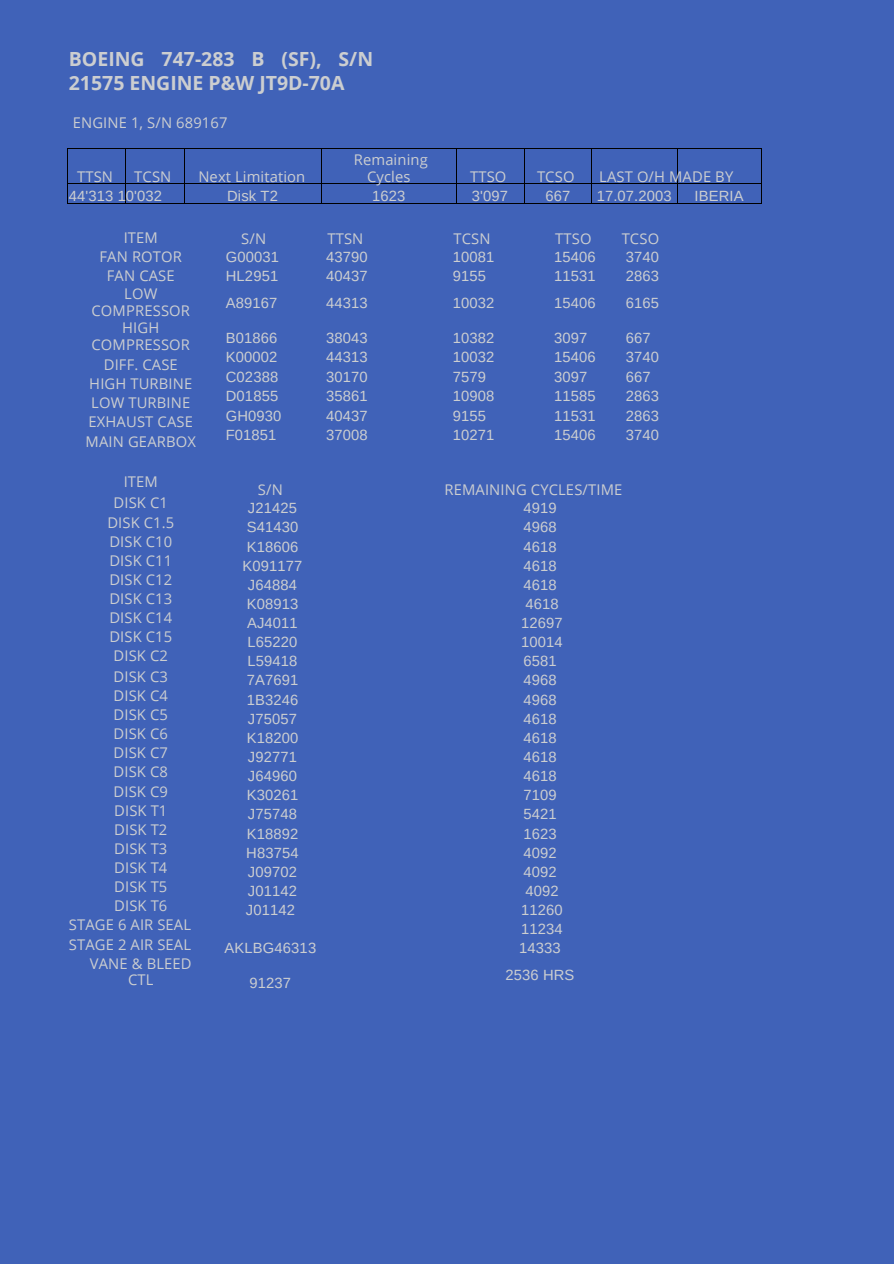
<style>
.page{position:relative;width:894px;height:1264px;background:#fff}
.page>*{position:absolute;margin:0;border:0;box-sizing:border-box;transform-origin:0 0}
.t1{font:700 19.5px/24.8px "Open Sans";color:#ccced0}
.t2{font:14.7px/19.2px "Arimo";letter-spacing:.01em;color:#ccced0}
.t3{font:14.7px/19.2px "Open Sans";letter-spacing:.01em;color:#ccced0;text-align:center}
</style>
<div class="page">
<div style="left:0;top:0;width:893px;height:1263px;background:#4062b8"></div>
<hr style="left:69px;top:148px;width:56px;height:1px;background:#000">
<hr style="left:127px;top:148px;width:57px;height:1px;background:#000">
<hr style="left:185px;top:148px;width:136px;height:1px;background:#000">
<hr style="left:322px;top:148px;width:134px;height:1px;background:#000">
<hr style="left:457px;top:148px;width:67px;height:1px;background:#000">
<hr style="left:525px;top:148px;width:66px;height:1px;background:#000">
<hr style="left:592px;top:148px;width:85px;height:1px;background:#000">
<hr style="left:678px;top:148px;width:82px;height:1px;background:#000">
<hr style="left:67px;top:148px;width:1px;height:35px;background:#000">
<hr style="left:125px;top:148px;width:1px;height:35px;background:#000">
<hr style="left:184px;top:148px;width:1px;height:35px;background:#000">
<hr style="left:321px;top:148px;width:1px;height:35px;background:#000">
<hr style="left:456px;top:148px;width:1px;height:35px;background:#000">
<hr style="left:524px;top:148px;width:1px;height:35px;background:#000">
<hr style="left:591px;top:148px;width:1px;height:35px;background:#000">
<hr style="left:677px;top:148px;width:1px;height:35px;background:#000">
<hr style="left:760px;top:148px;width:1px;height:35px;background:#000">
<hr style="left:68px;top:183px;width:57px;height:1px;background:#000">
<hr style="left:126px;top:183px;width:58px;height:1px;background:#000">
<hr style="left:184px;top:183px;width:137px;height:1px;background:#000">
<hr style="left:322px;top:183px;width:134px;height:1px;background:#000">
<hr style="left:457px;top:183px;width:67px;height:1px;background:#000">
<hr style="left:524px;top:183px;width:67px;height:1px;background:#000">
<hr style="left:592px;top:183px;width:85px;height:1px;background:#000">
<hr style="left:677px;top:183px;width:83px;height:1px;background:#000">
<svg style="left:67px;top:183px;width:1px;height:21px"></svg>
<hr style="left:68px;top:203px;width:57px;height:1px;background:#000">
<svg style="left:125px;top:183px;width:1px;height:21px"></svg>
<hr style="left:126px;top:203px;width:58px;height:1px;background:#000">
<svg style="left:184px;top:184px;width:1px;height:19px"></svg>
<hr style="left:184px;top:203px;width:137px;height:1px;background:#000">
<svg style="left:321px;top:183px;width:1px;height:21px"></svg>
<hr style="left:322px;top:203px;width:134px;height:1px;background:#000">
<svg style="left:456px;top:183px;width:1px;height:21px"></svg>
<hr style="left:457px;top:203px;width:67px;height:1px;background:#000">
<svg style="left:524px;top:184px;width:1px;height:19px"></svg>
<hr style="left:524px;top:203px;width:67px;height:1px;background:#000">
<svg style="left:591px;top:183px;width:1px;height:21px"></svg>
<hr style="left:592px;top:203px;width:85px;height:1px;background:#000">
<svg style="left:677px;top:184px;width:1px;height:19px"></svg>
<hr style="left:677px;top:203px;width:83px;height:1px;background:#000">
<h1 class="t1" style="left:69px;top:46px;width:306px">BOEING 747-283 B (SF), S/N<br>21575 ENGINE P&amp;W JT9D-70A</h1>
<p class="t3" style="left:73px;top:113px;width:156px">ENGINE 1, S/N 689167</p>
<p class="t3" style="left:77px;top:167px;width:37px">TTSN</p>
<p class="t3" style="left:134px;top:167px;width:39px">TCSN</p>
<p class="t3" style="left:198px;top:167px;width:108px">Next Limitation</p>
<p class="t3" style="left:354px;top:151px;width:75px;line-height:16.8px">Remaining<br>Cycles</p>
<p class="t3" style="left:470px;top:167px;width:38px">TTSO</p>
<p class="t3" style="left:537px;top:167px;width:39px">TCSO</p>
<p class="t3" style="left:599px;top:167px;width:135px">LAST O/H MADE BY</p>
<h2 class="t2" style="left:69px;top:186px;width:95px">44'313 10'032</h2>
<p class="t2" style="left:227px;top:186px;width:52px">Disk T2</p>
<h2 class="t2" style="left:372px;top:186px;width:35px">1623</h2>
<h2 class="t2" style="left:472px;top:186px;width:38px">3'097</h2>
<p class="t2" style="left:545px;top:186px;width:26px">667</p>
<p class="t2" style="left:596px;top:186px;width:76px">17.07.2003</p>
<p class="t2" style="left:694px;top:186px;width:51px">IBERIA</p>
<p class="t3" style="left:91px;top:228px;width:100px;line-height:17.9px">ITEM<br>FAN ROTOR<br>FAN CASE<br>LOW<br>COMPRESSOR<br>HIGH<br>COMPRESSOR</p>
<p class="t3" style="left:86px;top:354px;width:112px">DIFF. CASE<br>HIGH TURBINE<br>LOW TURBINE<br>EXHAUST CASE<br>MAIN GEARBOX</p>
<p class="t3" style="left:114px;top:470px;width:56px;line-height:21.3px">ITEM<br>DISK C1</p>
<p class="t3" style="left:107px;top:512px;width:68px;text-align:left">DISK C1.5<br>DISK C10</p>
<p class="t3" style="left:109px;top:550px;width:64px">DISK C11<br>DISK C12<br>DISK C13<br>DISK C14<br>DISK C15<br>DISK C2<br>DISK C3<br>DISK C4<br>DISK C5<br>DISK C6<br>DISK C7<br>DISK C8<br>DISK C9<br>DISK T1<br>DISK T2<br>DISK T3</p>
<p class="t3" style="left:114px;top:857px;width:55px">DISK T4</p>
<p class="t3" style="left:114px;top:876px;width:55px">DISK T5</p>
<p class="t3" style="left:114px;top:896px;width:55px">DISK T6</p>
<p class="t3" style="left:69px;top:915px;width:124px">STAGE 6 AIR SEAL</p>
<p class="t3" style="left:69px;top:934px;width:124px">STAGE 2 AIR SEAL</p>
<p class="t3" style="left:90px;top:953px;width:103px">VANE &amp; BLEED</p>
<p class="t3" style="left:128px;top:969px;width:27px">CTL</p>
<p class="t3" style="left:241px;top:228px;width:26px">S/N</p>
<h2 class="t2" style="left:226px;top:247px;width:55px">G00031<br>HL2951</h2>
<h2 class="t2" style="left:226px;top:294px;width:53px">A89167</h2>
<h2 class="t2" style="left:226px;top:328px;width:54px;text-align:justify">B01866<br>K00002<br>C02388<br>D01855</h2>
<h2 class="t2" style="left:226px;top:406px;width:57px">GH0930<br>F01851</h2>
<p class="t3" style="left:327px;top:228px;width:37px">TTSN</p>
<p class="t2" style="left:326px;top:247px;width:43px">43790<br>40437</p>
<p class="t2" style="left:326px;top:294px;width:43px">44313</p>
<h2 class="t2" style="left:326px;top:328px;width:43px">38043</h2>
<p class="t2" style="left:326px;top:348px;width:43px">44313</p>
<h2 class="t2" style="left:326px;top:367px;width:43px">30170</h2>
<h2 class="t2" style="left:326px;top:386px;width:43px">35861</h2>
<p class="t2" style="left:326px;top:406px;width:43px">40437</p>
<p class="t2" style="left:326px;top:425px;width:43px">37008</p>
<p class="t3" style="left:258px;top:479px;width:26px">S/N</p>
<p class="t2" style="left:242px;top:498px;width:61px;text-align:center">J21425<br>S41430<br>K18606<br>K091177<br>J64884<br>K08913<br>AJ4011<br>L65220<br>L59418<br>7A7691<br>1B3246<br>J75057<br>K18200<br>J92771<br>J64960<br>K30261<br>J75748<br>K18892<br>H83754<br>J09702<br>J01142<br>J01142</p>
<p class="t2" style="left:224px;top:938px;width:93px">AKLBG46313</p>
<p class="t2" style="left:249px;top:973px;width:43px">91237</p>
<p class="t3" style="left:453px;top:228px;width:39px">TCSN</p>
<p class="t2" style="left:453px;top:247px;width:43px">10081<br>9155</p>
<h2 class="t2" style="left:453px;top:294px;width:43px">10032</h2>
<h2 class="t2" style="left:453px;top:328px;width:43px">10382</h2>
<h2 class="t2" style="left:453px;top:348px;width:43px">10032</h2>
<h2 class="t2" style="left:453px;top:367px;width:35px">7579</h2>
<h2 class="t2" style="left:453px;top:386px;width:43px">10908</h2>
<h2 class="t2" style="left:453px;top:406px;width:35px">9155</h2>
<h2 class="t2" style="left:453px;top:425px;width:43px">10271</h2>
<h2 class="t3" style="left:555px;top:228px;width:38px">TTSO</h2>
<p class="t2" style="left:554px;top:247px;width:43px">15406<br>11531</p>
<p class="t2" style="left:554px;top:294px;width:43px">15406</p>
<p class="t2" style="left:554px;top:328px;width:35px">3097</p>
<p class="t2" style="left:554px;top:348px;width:43px">15406</p>
<p class="t2" style="left:554px;top:367px;width:35px">3097</p>
<h2 class="t2" style="left:554px;top:386px;width:43px">11585</h2>
<p class="t2" style="left:554px;top:406px;width:43px">11531</p>
<p class="t2" style="left:554px;top:425px;width:43px">15406</p>
<p class="t3" style="left:621px;top:228px;width:39px">TCSO</p>
<p class="t2" style="left:625px;top:247px;width:35px">3740<br>2863</p>
<p class="t2" style="left:625px;top:294px;width:35px">6165</p>
<p class="t2" style="left:625px;top:328px;width:26px">667</p>
<p class="t2" style="left:625px;top:348px;width:35px">3740</p>
<p class="t2" style="left:625px;top:367px;width:26px">667</p>
<p class="t2" style="left:625px;top:386px;width:35px">2863</p>
<h2 class="t2" style="left:625px;top:406px;width:35px">2863</h2>
<h2 class="t2" style="left:625px;top:425px;width:35px">3740</h2>
<h2 class="t3" style="left:444px;top:479px;width:179px">REMAINING CYCLES/TIME</h2>
<p class="t2" style="left:521px;top:498px;width:43px">4919<br>4968<br>4618<br>4618<br>4618<br>4618<br>12697<br>10014<br>6581<br>4968<br>4968<br>4618<br>4618<br>4618<br>4618<br>7109</p>
<p class="t2" style="left:519px;top:804px;width:45px;text-align:center">5421<br>1623<br>4092<br>4092<br>4092<br>11260<br>11234<br>14333</p>
<p class="t2" style="left:505px;top:965px;width:70px">2536 HRS</p>
</div>
